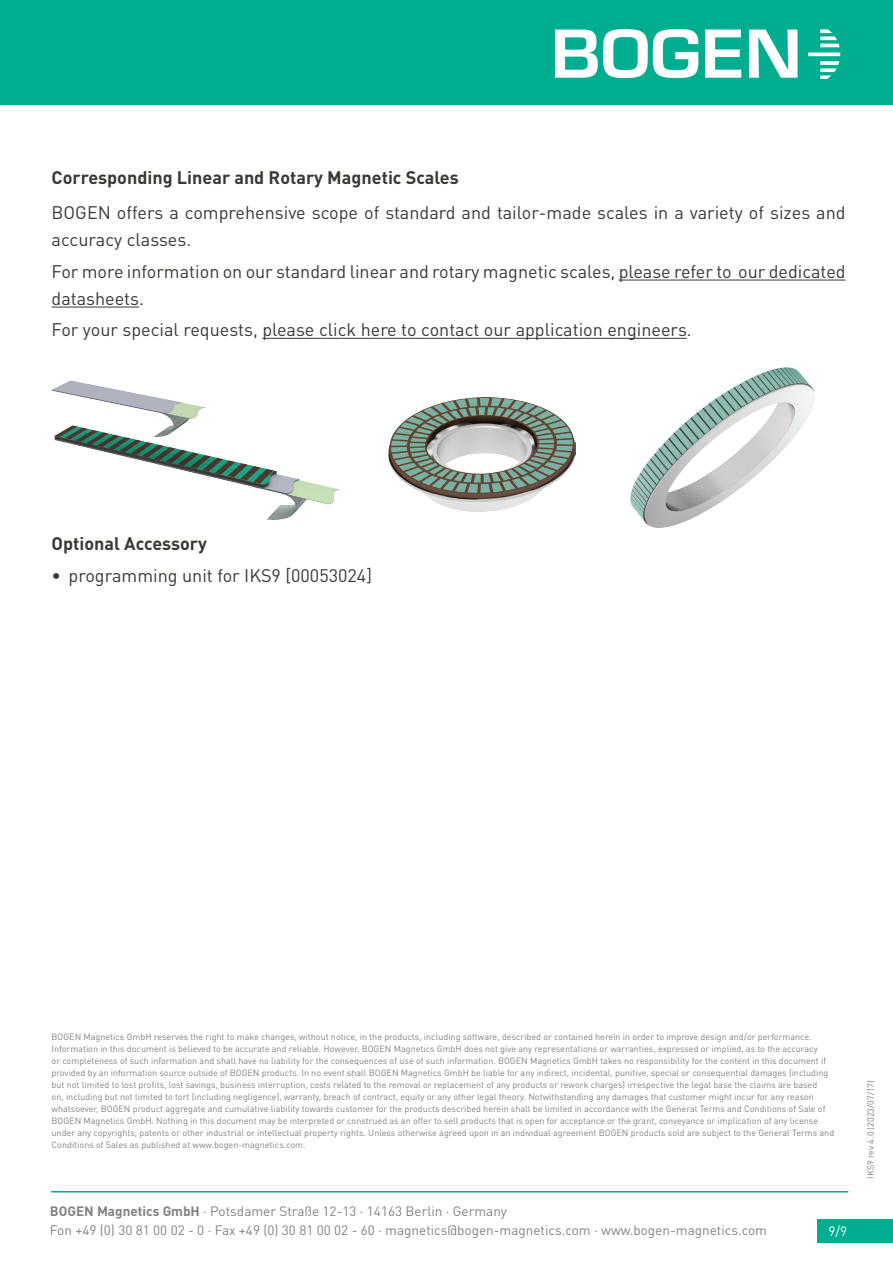
<style>
.page{position:relative;width:893px;height:1263px;background:#fff}
.page>*{position:absolute;margin:0;border:0;box-sizing:border-box;transform-origin:0 0}
.t1{font:18px/27px "DIN Pro";color:#3c3934}
.t2{font:700 18px "DIN Pro";color:#3c3934}
.t3{font:13.5px/19.5px "DIN Pro";color:#808285}
.t4{font:13.5px "DIN Pro";color:#fff}
.t5{font:9px/12px "DIN Pro";color:#808285}
.s1{font-weight:700}
</style>
<div class="page">
<div style="left:0;top:0;width:893px;height:104px;background:#00ad8e"></div>
<div style="left:817px;top:1219px;width:76px;height:24px;background:#00ad8e"></div>
<hr style="left:51px;top:1191px;width:797px;height:1px;background:#00ad8e">
<hr style="left:619px;top:280px;width:227px;height:1px;background:#3c3934">
<hr style="left:52px;top:307px;width:87px;height:1px;background:#3c3934">
<hr style="left:262px;top:338px;width:425px;height:1px;background:#3c3934">
<img style="left:631px;top:367px;width:183px;height:161px">
<img style="left:388px;top:398px;width:187px;height:114px">
<img style="left:52px;top:381px;width:288px;height:138px">
<img style="left:556px;top:30px;width:285px;height:48px">
<h1 class="t2" style="left:52px;top:165px;width:409px">Corresponding Linear and Rotary Magnetic Scales</h1>
<h1 class="t1" style="left:52px;top:199px;width:796px">BOGEN offers a comprehensive scope of standard and tailor-made scales in a variety of sizes and accuracy classes.</h1>
<h1 class="t1" style="left:52px;top:257px;width:796px">For more information on our standard linear and rotary magnetic scales, please refer to our dedicated datasheets.</h1>
<h1 class="t1" style="left:52px;top:315px;width:642px">For your special requests, please click here to contact our application engineers.</h1>
<h1 class="t2" style="left:52px;top:532px;width:157px">Optional Accessory</h1>
<h1 class="t1" style="left:52px;top:561px;width:322px">• programming unit for IKS9 [00053024]</h1>
<p class="t5" style="left:52px;top:1030px;width:784px">BOGEN Magnetics GmbH reserves the right to make changes, without notice, in the products, including software, described or contained herein in order to improve design and/or performance.<br>Information in this document is believed to be accurate and reliable. However, BOGEN Magnetics GmbH does not give any representations or warranties, expressed or implied, as to the accuracy<br>or completeness of such information and shall have no liability for the consequences of use of such information. BOGEN Magnetics GmbH takes no responsibility for the content in this document if provided by an information source outside of BOGEN products. In no event shall BOGEN Magnetics GmbH be liable for any indirect, incidental, punitive, special or consequential damages (including but not limited to lost profits, lost savings, business interruption, costs related to the removal or replacement of any products or rework charges) irrespective the legal base the claims are based<br>on, including but not limited to tort (including negligence), warranty, breach of contract, equity or any other legal theory. Notwithstanding any damages that customer might incur for any reason whatsoever, BOGEN product aggregate and cumulative liability towards customer for the products described herein shall be limited in accordance with the General Terms and Conditions of Sale of BOGEN Magnetics GmbH. Nothing in this document may be interpreted or construed as an offer to sell products that is open for acceptance or the grant, conveyance or implication of any license under any copyrights, patents or other industrial or intellectual property rights. Unless otherwise agreed upon in an individual agreement BOGEN products sold are subject to the General Terms and Conditions of Sales as published at www.bogen-magnetics.com.</p>
<h2 class="t3" style="left:50px;top:1200px;width:719px"><span class="s1">BOGEN Magnetics GmbH</span> · Potsdamer Straße 12-13 · 14163 Berlin · Germany<br>Fon +49 (0) 30 81 00 02 - 0 · Fax +49 (0) 30 81 00 02 - 60 · magnetics@bogen-magnetics.com · www.bogen-magnetics.com</h2>
<h2 class="t4" style="left:828px;top:1221px;width:20px">9/9</h2>
<p class="t5" style="left:864px;top:1179px;width:100px;rotate:-90deg">IKS9 rev 4.0 (2023/07/17)</p>
</div>
